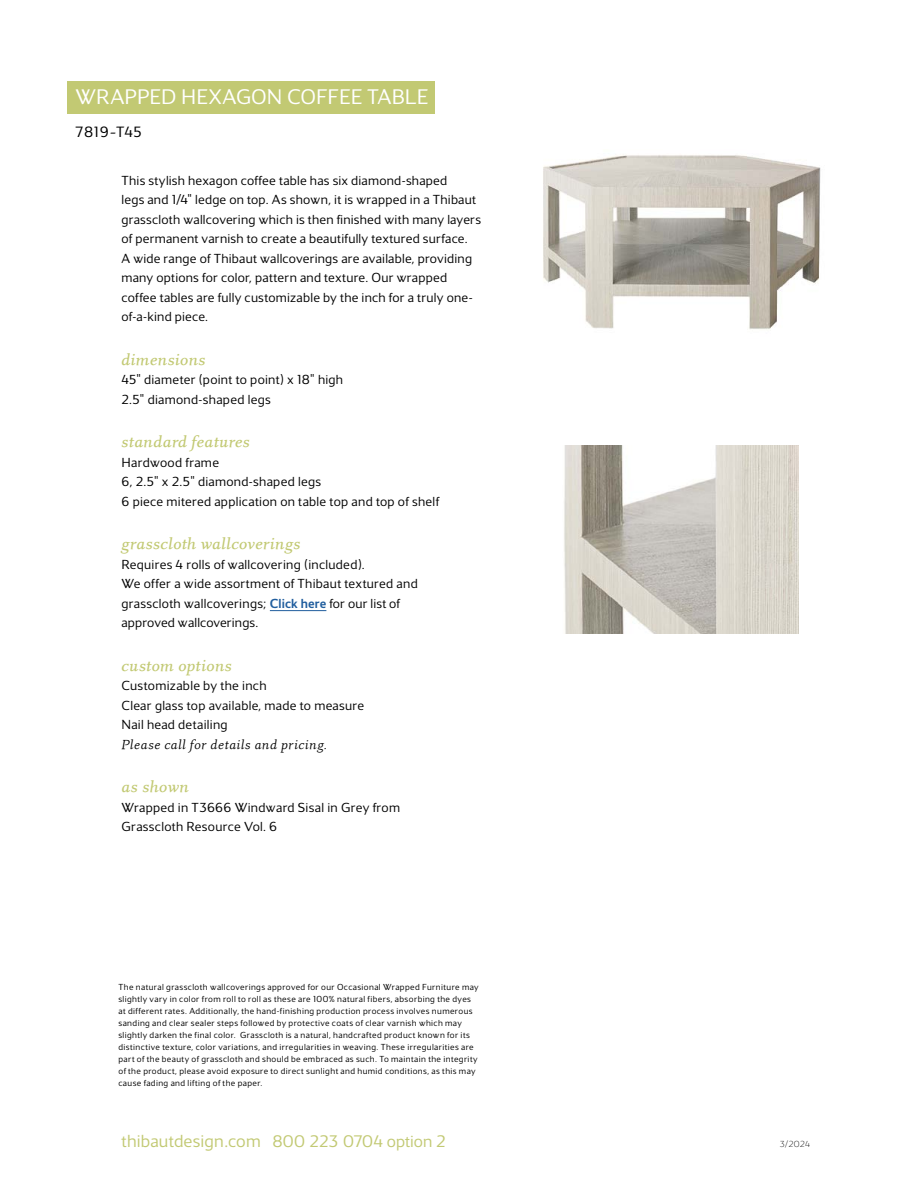
<style>
.page{position:relative;width:918px;height:1188px;background:#fff}
.page>*{position:absolute;margin:0;border:0;box-sizing:border-box;transform-origin:0 0}
.t1{font:300 21.75px "Maya Samuels";color:#fff}
.t2{font:300 18px "Maya Samuels";letter-spacing:.01em;color:#c2c973}
.t3{font:16.5px "Eplica Medium Italic TT";color:#c2c973}
.t4{font:300 15.3px "Maya Samuels";letter-spacing:.04em;color:#000}
.t5{font:300 13.5px/19.5px "Maya Samuels";letter-spacing:.02em;color:#000}
.t6{font:13.5px "Eplica Book Italic TT";letter-spacing:.035em;color:#000}
.t7{font:300 9px/12px "Maya Samuels";letter-spacing:.045em;color:#000}
.t8{font:200 9px "Maya Samuels";color:#000}
.s1{font-weight:400;color:#215e9e}
.s2{font-size:17.25px}
</style>
<div class="page">
<div style="left:68px;top:81px;width:367px;height:32px;background:#c2c973"></div>
<hr style="left:270px;top:610px;width:56px;height:1px;background:#215e9e">
<img style="left:564px;top:446px;width:235px;height:188px">
<img style="left:543px;top:155px;width:278px;height:174px">
<h1 class="t1" style="left:76px;top:85px;width:355px">WRAPPED HEXAGON COFFEE TABLE</h1>
<p class="t4" style="left:76px;top:123px;width:68px">7819–T45</p>
<p class="t5" style="left:122px;top:170px;width:361px">This stylish hexagon coffee table has six diamond-shaped<br>legs and 1⁄4" ledge on top. As shown, it is wrapped in a Thibaut grasscloth wallcovering which is then finished with many layers of permanent varnish to create a beautifully textured surface.<br>A wide range of Thibaut wallcoverings are available, providing many options for color, pattern and texture. Our wrapped coffee tables are fully customizable by the inch for a truly one&shy;of-a-kind piece.</p>
<p class="t3" style="left:122px;top:350px;width:86px">dimensions</p>
<p class="t5" style="left:122px;top:370px;width:223px">45" diameter (point to point) x 18" high<br>2.5" diamond-shaped legs</p>
<p class="t3" style="left:122px;top:432px;width:130px">standard features</p>
<p class="t5" style="left:122px;top:452px;width:319px">Hardwood frame<br>6, 2.5" x 2.5" diamond-shaped legs<br>6 piece mitered application on table top and top of shelf</p>
<p class="t3" style="left:122px;top:534px;width:181px">grasscloth wallcoverings</p>
<p class="t5" style="left:122px;top:554px;width:298px">Requires 4 rolls of wallcovering (included).<br>We offer a wide assortment of Thibaut textured and grasscloth wallcoverings; <span class="s1">Click here</span> for our list of approved wallcoverings.</p>
<p class="t3" style="left:122px;top:656px;width:112px">custom options</p>
<p class="t5" style="left:122px;top:676px;width:244px">Customizable by the inch<br>Clear glass top available, made to measure<br>Nail head detailing</p>
<p class="t6" style="left:122px;top:737px;width:207px">Please call for details and pricing.</p>
<p class="t3" style="left:122px;top:777px;width:69px">as shown</p>
<p class="t5" style="left:122px;top:797px;width:280px">Wrapped in T3666 Windward Sisal in Grey from<br>Grasscloth Resource Vol. 6</p>
<p class="t7" style="left:118px;top:981px;width:362px">The natural grasscloth wallcoverings approved for our Occasional Wrapped Furniture may slightly vary in color from roll to roll as these are 100% natural fibers, absorbing the dyes at different rates. Additionally, the hand-finishing production process involves numerous sanding and clear sealer steps followed by protective coats of clear varnish which may slightly darken the final color. Grasscloth is a natural, handcrafted product known for its distinctive texture, color variations, and irregularities in weaving. These irregularities are part of the beauty of grasscloth and should be embraced as such. To maintain the integrity of the product, please avoid exposure to direct sunlight and humid conditions, as this may cause fading and lifting of the paper.</p>
<h2 class="t2" style="left:122px;top:1131px;width:326px">thibautdesign.com <span class="s2">800 223 0704 option 2</span></h2>
<p class="t8" style="left:780px;top:1139px;width:32px">3/2024</p>
</div>
